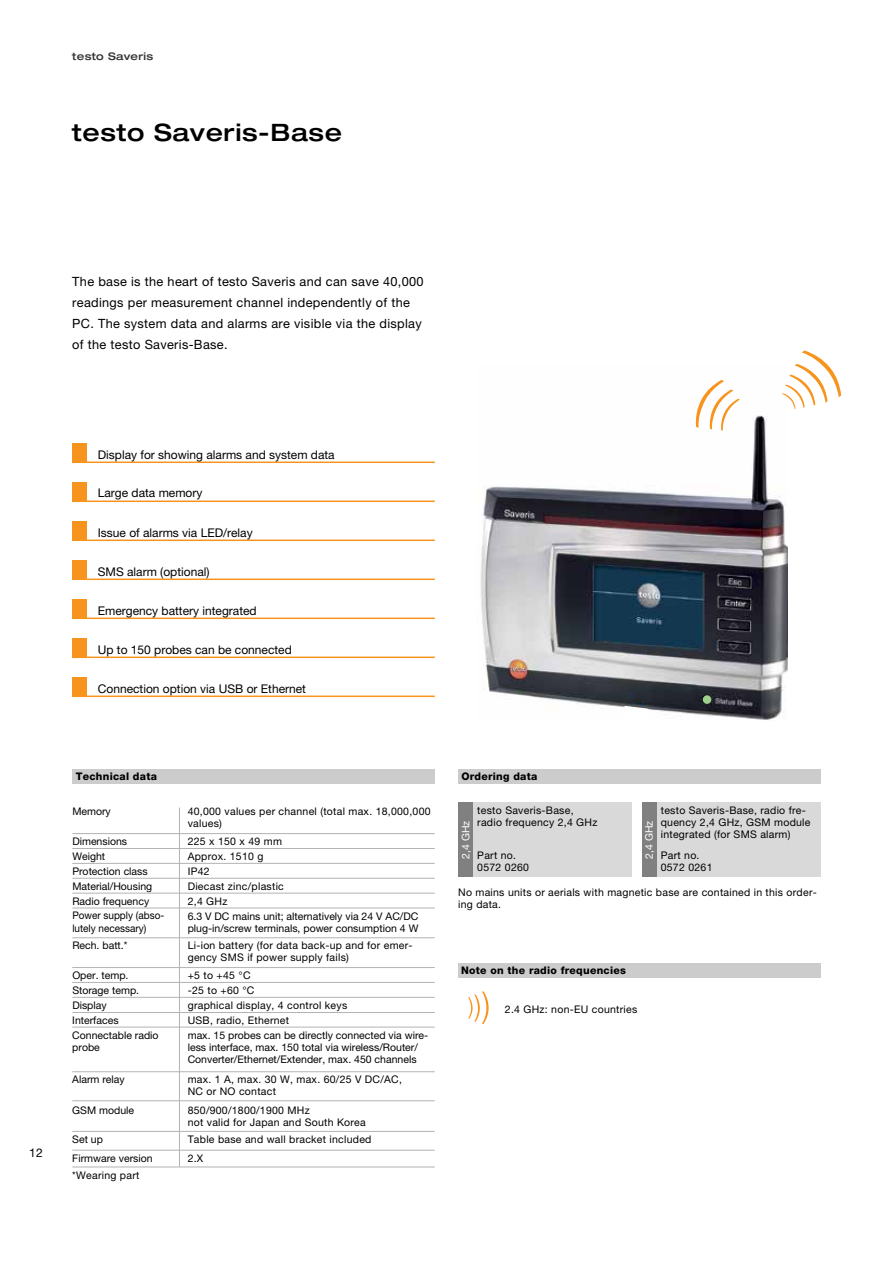
<style>
.page{position:relative;width:893px;height:1263px;background:#fff}
.page>*{position:absolute;margin:0;border:0;box-sizing:border-box;transform-origin:0 0}
.t1{font:500 expanded 24px "Helvetica Neue LTW1 G";letter-spacing:.025em;color:#000}
.t2{font:12.75px/21px "Helvetica Neue LTW1 G";letter-spacing:.025em;color:#000}
.t3{font:12px "Helvetica Neue LTW1 G";color:#000}
.t4{font:10.5px/12px "Helvetica Neue LTW1 G";letter-spacing:.025em;color:#000}
.t5{font:10.5px/15px "Helvetica Neue LTW1 G";color:#000}
.t6{font:800 10.5px "Helvetica Neue LTW1 G";letter-spacing:.025em;color:#000}
.t7{font:10.5px/12px "Helvetica Neue LTW1 G";color:#000;scale:.95 1}
.t8{font:10.5px "Helvetica Neue LTW1 G";color:#fff}
.t9{font:500 expanded 10.5px "Helvetica Neue LTW1 G";letter-spacing:.025em;color:#333}
</style>
<div class="page">
<hr style="left:72px;top:461px;width:363px;height:2px;background:#f7941e">
<div style="left:72px;top:443px;width:14px;height:19px;background:#f7941e"></div>
<hr style="left:72px;top:500px;width:363px;height:2px;background:#f7941e">
<div style="left:72px;top:482px;width:14px;height:20px;background:#f7941e"></div>
<hr style="left:72px;top:539px;width:363px;height:2px;background:#f7941e">
<div style="left:72px;top:521px;width:14px;height:20px;background:#f7941e"></div>
<hr style="left:72px;top:578px;width:363px;height:2px;background:#f7941e">
<div style="left:72px;top:560px;width:14px;height:20px;background:#f7941e"></div>
<hr style="left:72px;top:617px;width:363px;height:2px;background:#f7941e">
<div style="left:72px;top:599px;width:14px;height:20px;background:#f7941e"></div>
<hr style="left:72px;top:656px;width:363px;height:2px;background:#f7941e">
<div style="left:72px;top:638px;width:14px;height:20px;background:#f7941e"></div>
<hr style="left:72px;top:695px;width:363px;height:2px;background:#f7941e">
<div style="left:72px;top:677px;width:14px;height:20px;background:#f7941e"></div>
<svg style="left:468px;top:991px;width:21px;height:33px"></svg>
<img style="left:480px;top:379px;width:307px;height:341px">
<svg style="left:695px;top:380px;width:45px;height:51px"></svg>
<svg style="left:782px;top:350px;width:59px;height:59px"></svg>
<svg style="left:621px;top:706px;width:29px;height:14px"></svg>
<div style="left:703px;top:695px;width:8px;height:9px;background:#9fd18a;border-radius:50%"></div>
<div style="left:72px;top:769px;width:363px;height:15px;background:#ccc"></div>
<div style="left:473px;top:803px;width:158px;height:74px;background:#d9d9d9"></div>
<div style="left:656px;top:803px;width:165px;height:74px;background:#d9d9d9"></div>
<div style="left:458px;top:962px;width:363px;height:15px;background:#ccc"></div>
<div style="left:458px;top:769px;width:363px;height:15px;background:#ccc"></div>
<div style="left:458px;top:803px;width:15px;height:74px;background:#808080"></div>
<div style="left:642px;top:803px;width:14px;height:74px;background:#808080"></div>
<hr style="left:179px;top:807px;width:1px;height:360px;background:#b3b3b3">
<hr style="left:72px;top:1150px;width:363px;height:1px;background:#b3b3b3">
<hr style="left:72px;top:1131px;width:363px;height:1px;background:#b3b3b3">
<hr style="left:72px;top:1167px;width:363px;height:1px;background:#b3b3b3">
<hr style="left:72px;top:848px;width:363px;height:1px;background:#b3b3b3">
<hr style="left:72px;top:833px;width:363px;height:1px;background:#b3b3b3">
<hr style="left:72px;top:937px;width:363px;height:1px;background:#b3b3b3">
<hr style="left:72px;top:863px;width:363px;height:1px;background:#b3b3b3">
<hr style="left:72px;top:878px;width:363px;height:1px;background:#b3b3b3">
<hr style="left:72px;top:893px;width:363px;height:1px;background:#b3b3b3">
<hr style="left:72px;top:908px;width:363px;height:1px;background:#b3b3b3">
<hr style="left:72px;top:967px;width:363px;height:1px;background:#b3b3b3">
<hr style="left:72px;top:982px;width:363px;height:1px;background:#b3b3b3">
<hr style="left:72px;top:997px;width:363px;height:1px;background:#b3b3b3">
<hr style="left:72px;top:1012px;width:363px;height:1px;background:#b3b3b3">
<hr style="left:72px;top:1027px;width:363px;height:1px;background:#b3b3b3">
<hr style="left:72px;top:1071px;width:363px;height:1px;background:#b3b3b3">
<hr style="left:72px;top:1100px;width:363px;height:1px;background:#b3b3b3">
<p class="t9" style="left:72px;top:50px;width:83px">testo Saveris</p>
<h1 class="t1" style="left:72px;top:117px;width:271px">testo Saveris-Base</h1>
<p class="t2" style="left:72px;top:270px;width:353px">The base is the heart of testo Saveris and can save 40,000 readings per measurement channel independently of the PC. The system data and alarms are visible via the display of the testo Saveris-Base.</p>
<p class="t3" style="left:98px;top:447px;width:238px">Display for showing alarms and system data</p>
<p class="t3" style="left:98px;top:486px;width:106px">Large data memory</p>
<p class="t3" style="left:98px;top:525px;width:156px">Issue of alarms via LED/relay</p>
<p class="t3" style="left:98px;top:564px;width:113px">SMS alarm (optional)</p>
<p class="t3" style="left:98px;top:603px;width:160px">Emergency battery integrated</p>
<p class="t3" style="left:98px;top:642px;width:196px">Up to 150 probes can be connected</p>
<p class="t3" style="left:98px;top:681px;width:210px">Connection option via USB or Ethernet</p>
<p class="t3" style="left:29px;top:1145px;width:15px">12</p>
<p class="t6" style="left:76px;top:770px;width:83px">Technical data</p>
<p class="t6" style="left:461px;top:770px;width:77px">Ordering data</p>
<p class="t8" style="left:459px;top:859px;width:40px;rotate:-90deg">2,4 GHz</p>
<p class="t4" style="left:661px;top:805px;width:151px">testo Saveris-Base, radio fre&shy;quency 2,4 GHz, GSM module integrated (for SMS alarm)</p>
<p class="t4" style="left:661px;top:849px;width:53px">Part no.<br>0572 0261</p>
<p class="t4" style="left:458px;top:886px;width:360px">No mains units or aerials with magnetic base are contained in this order&shy;ing data.</p>
<p class="t4" style="left:477px;top:805px;width:122px">testo Saveris-Base, radio frequency 2,4 GHz</p>
<p class="t4" style="left:477px;top:849px;width:53px">Part no.<br>0572 0260</p>
<p class="t4" style="left:188px;top:805px;width:244px">40,000 values per channel (total max. 18,000,000 values)</p>
<p class="t4" style="left:72px;top:805px;width:40px">Memory</p>
<p class="t8" style="left:643px;top:859px;width:40px;rotate:-90deg">2,4 GHz</p>
<p class="t5" style="left:72px;top:833px;width:56px">Dimensions</p>
<p class="t4" style="left:188px;top:835px;width:96px">225 x 150 x 49 mm</p>
<p class="t5" style="left:72px;top:848px;width:77px">Weight<br>Protection class</p>
<p class="t7" style="left:72px;top:910px;width:98px">Power supply (abso&shy;lutely necessary)</p>
<p class="t4" style="left:188px;top:850px;width:77px">Approx. 1510 g</p>
<p class="t4" style="left:188px;top:865px;width:23px">IP42</p>
<p class="t5" style="left:72px;top:878px;width:81px">Material/Housing</p>
<p class="t4" style="left:188px;top:880px;width:98px">Diecast zinc/plastic</p>
<p class="t4" style="left:188px;top:895px;width:41px">2,4 GHz</p>
<p class="t5" style="left:72px;top:893px;width:79px">Radio frequency</p>
<p class="t5" style="left:188px;top:910px;width:232px;line-height:12px">6.3 V DC mains unit; alternatively via 24 V AC/DC plug-in/screw terminals, power consumption 4 W</p>
<p class="t5" style="left:72px;top:938px;width:57px">Rech. batt.*</p>
<p class="t5" style="left:72px;top:968px;width:88px">Oper. temp.<br>Storage temp.<br>Display<br>Interfaces<br>Connectable radio</p>
<p class="t4" style="left:72px;top:1041px;width:29px">probe</p>
<p class="t5" style="left:72px;top:1072px;width:54px">Alarm relay</p>
<p class="t5" style="left:72px;top:1102px;width:63px">GSM module</p>
<p class="t4" style="left:72px;top:1133px;width:32px">Set up</p>
<p class="t5" style="left:72px;top:1150px;width:82px">Firmware version</p>
<p class="t4" style="left:72px;top:1169px;width:69px">*Wearing part</p>
<p class="t4" style="left:188px;top:939px;width:226px">Li-ion battery (for data back-up and for emer&shy;gency SMS if power supply fails)</p>
<p class="t4" style="left:188px;top:969px;width:64px">+5 to +45 °C</p>
<p class="t4" style="left:188px;top:984px;width:68px">-25 to +60 °C</p>
<p class="t4" style="left:188px;top:997px;width:161px;line-height:14.9px">graphical display, 4 control keys<br>USB, radio, Ethernet</p>
<p class="t5" style="left:188px;top:1029px;width:242px;line-height:12px">max. 15 probes can be directly connected via wire&shy;less interface, max. 150 total via wireless/Router/<br>Converter/Ethernet/Extender, max. 450 channels</p>
<p class="t4" style="left:188px;top:1073px;width:216px">max. 1 A, max. 30 W, max. 60/25 V DC/AC,<br>NC or NO contact</p>
<p class="t4" style="left:188px;top:1104px;width:180px">850/900/1800/1900 MHz<br>not valid for Japan and South Korea</p>
<p class="t4" style="left:188px;top:1129px;width:185px;line-height:19px">Table base and wall bracket included<br>2.X</p>
<p class="t6" style="left:461px;top:964px;width:166px">Note on the radio frequencies</p>
<p class="t4" style="left:505px;top:1004px;width:134px">2.4 GHz: non-EU countries</p>
</div>
